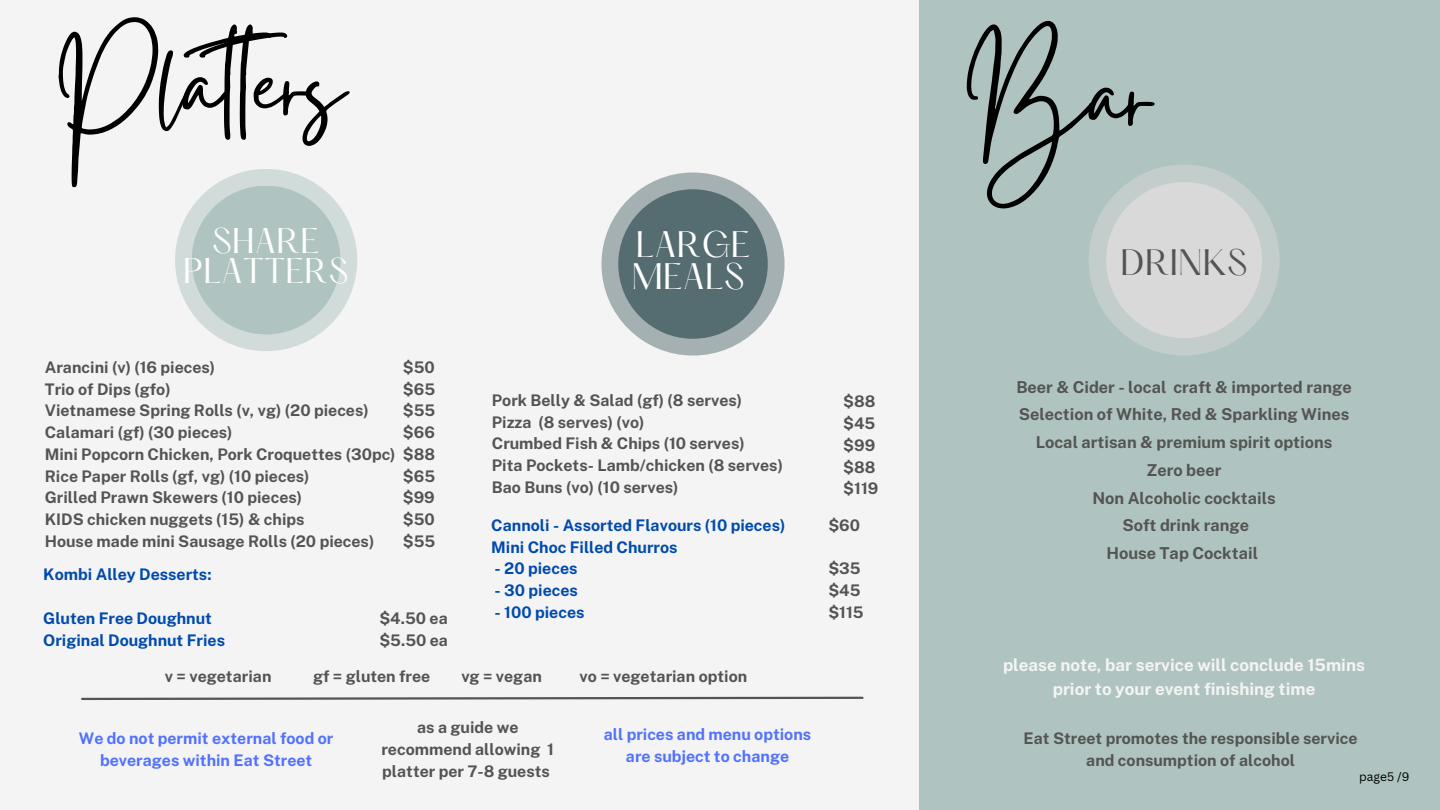
<style>
.page{position:relative;width:1440px;height:810px;background:#f4f4f4}
.page>*{position:absolute;margin:0;border:0;box-sizing:border-box;transform-origin:0 0}
.t1{font:136.1px "Gistesy";color:#000}
.t2{font:136px "Gistesy";color:#000}
.t3{font:32.3px/32.2px "Hatton";letter-spacing:.015em;color:#fff}
.t4{font:32.2px "Hatton";letter-spacing:.015em;color:#545454}
.t5{font:31.2px/30.8px "Hatton";letter-spacing:.015em;color:#fff;text-align:center}
.t6{font:700 17px/23.2px "Public Sans";color:#f4f4f4;text-align:center}
.t7{font:700 16.4px/27.8px "Public Sans";color:#545454;text-align:center}
.t8{font:700 16px/21.8px "Public Sans";color:#545454}
.t9{font:700 16px/21.8px "Public Sans";color:#004aad}
.t10{font:700 16px/21.8px "Public Sans";color:#5271ff;text-align:center}
.t11{font:12px "Canva Sans";color:#000}
</style>
<div class="page">
<div style="left:919px;top:0;width:521px;height:810px;background:#afc4c0"></div>
<svg style="left:81px;top:696px;width:783px;height:4px"></svg>
<div style="left:601px;top:172px;width:184px;height:184px;background:#a4b0b2;border-radius:50%"></div>
<div style="left:618px;top:189px;width:150px;height:150px;background:#556d70;border-radius:50%"></div>
<div style="left:175px;top:169px;width:182px;height:182px;background:#d1dcda;border-radius:50%"></div>
<div style="left:192px;top:186px;width:149px;height:148px;background:#afc4c0;border-radius:50%"></div>
<div style="left:1089px;top:165px;width:191px;height:191px;background:#c3cecc;border-radius:50%"></div>
<div style="left:1106px;top:182px;width:156px;height:156px;background:#d9d9d9;border-radius:50%"></div>
<p class="t1" style="left:53px;top:-11px;width:293px">Platers</p>
<p class="t2" style="left:967px;top:0;width:185px">Bar</p>
<h1 class="t5" style="left:183px;top:228px;width:167px">SHARE<br>PLATTERS</h1>
<p class="t3" style="left:632px;top:231px;width:120px">LARGE<br>MEALS</p>
<p class="t8" style="left:403px;top:356px;width:34px;text-align:justify">$50 $65 $55 $66</p>
<p class="t8" style="left:403px;top:465px;width:34px;text-align:justify">$65 $99 $50</p>
<h3 class="t8" style="left:403px;top:530px;width:34px">$55</h3>
<h3 class="t8" style="left:45px;top:356px;width:392px">Arancini (v) (16 pieces)<br>Trio of Dips (gfo)<br>Vietnamese Spring Rolls (v, vg) (20 pieces)<br>Calamari (gf) (30 pieces)<br>Mini Popcorn Chicken, Pork Croquettes (30pc) $88<br>Rice Paper Rolls (gf, vg) (10 pieces)<br>Grilled Prawn Skewers (10 pieces)<br>KIDS chicken nuggets (15) &amp; chips</h3>
<h3 class="t8" style="left:45px;top:530px;width:331px">House made mini Sausage Rolls (20 pieces)</h3>
<h3 class="t9" style="left:43px;top:564px;width:170px">Kombi Alley Desserts:</h3>
<h3 class="t9" style="left:43px;top:607px;width:170px">Gluten Free Doughnut</h3>
<p class="t9" style="left:43px;top:629px;width:183px">Original Doughnut Fries</p>
<p class="t8" style="left:379px;top:607px;width:70px">$4.50 ea</p>
<p class="t8" style="left:379px;top:629px;width:70px">$5.50 ea</p>
<p class="t8" style="left:492px;top:389px;width:293px">Pork Belly &amp; Salad (gf) (8 serves)<br>Pizza (8 serves) (vo)<br>Crumbed Fish &amp; Chips (10 serves)<br>Pita Pockets- Lamb/chicken (8 serves)</p>
<p class="t8" style="left:492px;top:476px;width:188px">Bao Buns (vo) (10 serves)</p>
<p class="t9" style="left:491px;top:514px;width:296px">Cannoli - Assorted Flavours (10 pieces)<br>Mini Choc Filled Churros</p>
<p class="t9" style="left:495px;top:558px;width:84px">- 20 pieces</p>
<p class="t9" style="left:495px;top:580px;width:85px">- 30 pieces</p>
<p class="t9" style="left:495px;top:601px;width:91px">- 100 pieces</p>
<p class="t8" style="left:165px;top:665px;width:108px">v = vegetarian</p>
<h3 class="t8" style="left:313px;top:665px;width:119px">gf = gluten free</h3>
<p class="t8" style="left:461px;top:665px;width:82px">vg = vegan</p>
<h3 class="t8" style="left:580px;top:665px;width:169px">vo = vegetarian option</h3>
<h3 class="t8" style="left:843px;top:391px;width:34px;text-align:justify">$88 $45 $99 $88</h3>
<p class="t8" style="left:843px;top:478px;width:37px">$119</p>
<p class="t8" style="left:828px;top:514px;width:33px">$60</p>
<p class="t8" style="left:828px;top:558px;width:37px">$35 $45 $115</p>
<h3 class="t4" style="left:1121px;top:247px;width:128px">DRINKS</h3>
<p class="t7" style="left:1016px;top:373px;width:337px">Beer &amp; Cider - local craft &amp; imported range<br>Selection of White, Red &amp; Sparkling Wines<br>Local artisan &amp; premium spirit options<br>Zero beer<br>Non Alcoholic cocktails<br>Soft drink range</p>
<h3 class="t7" style="left:1107px;top:539px;width:153px">House Tap Cocktail</h3>
<h3 class="t6" style="left:1003px;top:654px;width:363px">please note, bar service will conclude 15mins prior to your event finishing time</h3>
<p class="t10" style="left:79px;top:728px;width:256px">We do not permit external food or beverages within Eat Street</p>
<p class="t8" style="left:381px;top:717px;width:174px;text-align:center">as a guide we recommend allowing 1 platter per 7-8 guests</p>
<h1 class="t10" style="left:604px;top:724px;width:209px">all prices and menu options are subject to change</h1>
<p class="t8" style="left:1024px;top:728px;width:336px;text-align:center">Eat Street promotes the responsible service and consumption of alcohol</p>
<p class="t11" style="left:1359px;top:768px;width:52px">page5 /9</p>
</div>
